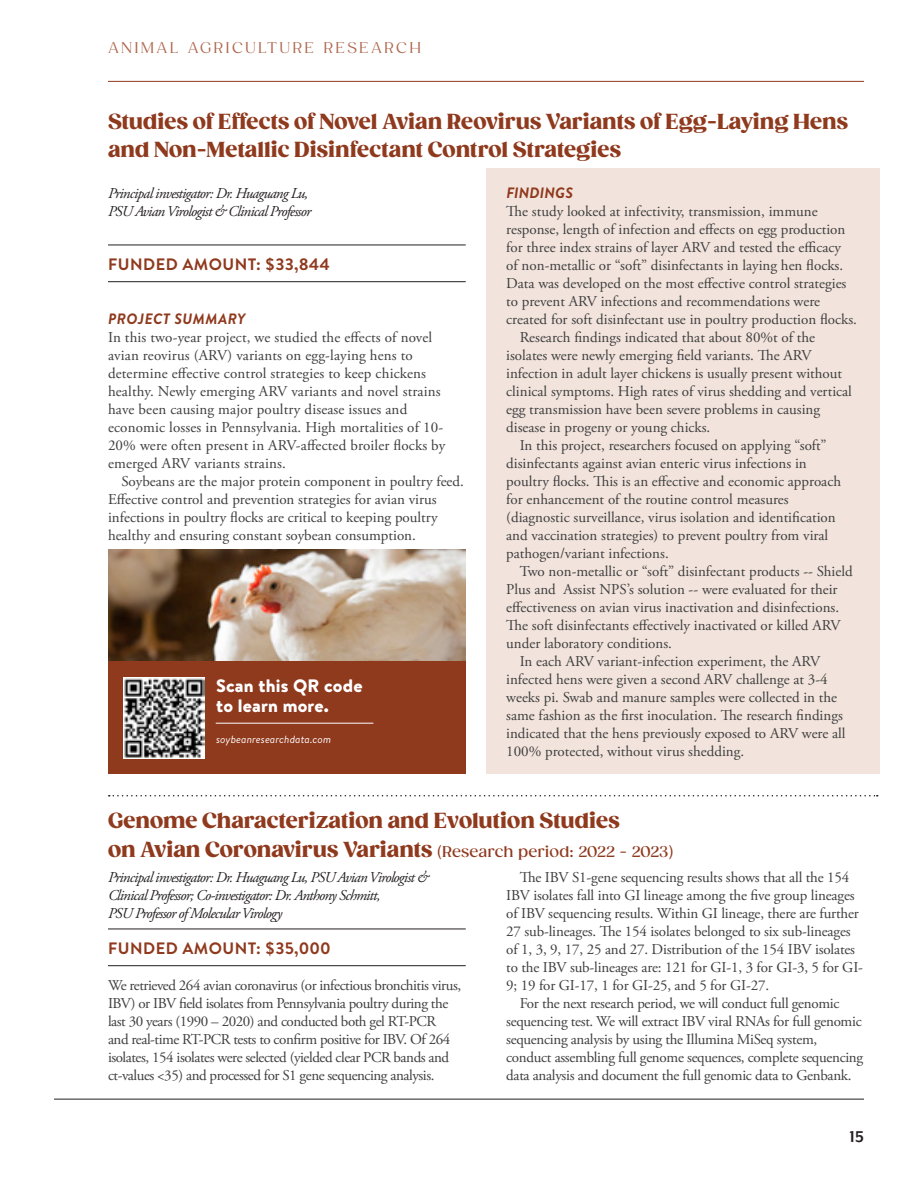
<style>
.page{position:relative;width:918px;height:1188px;background:#fff}
.page>*{position:absolute;margin:0;border:0;box-sizing:border-box;transform-origin:0 0}
.t1{font:900 21px/28.5px "Gazpacho";color:#8f391d}
.t2{font:900 18px/19.5px "Brandon Text";letter-spacing:.01em;color:#fff}
.t3{font:700 18px "Mr Eaves Mod OT";color:#231f20}
.t4{font:700 16.5px "Brandon Text";letter-spacing:.03em;color:#8f391d}
.t5{font:15px/18px "Adobe Garamond Pro";color:#3e3e3f}
.t6{font:15px/18px "Adobe Garamond Pro";letter-spacing:-.03em;color:#3e3e3f}
.t7{font:15px/18px "Adobe Garamond Pro";letter-spacing:-.02em;color:#3e3e3f}
.t8{font:italic 15px/18px "Adobe Garamond Pro";letter-spacing:-.05em;color:#231f20}
.t9{font:15px "Gazpacho";letter-spacing:.15em;color:#af684e}
.t10{font:italic 700 15px "Brandon Text";letter-spacing:.03em;color:#8f391d}
.t11{font:italic 10.5px "Brandon Text";letter-spacing:.01em;color:#fff}
.s1{font-family:"Brandon Text";font-weight:700;font-style:italic;color:#8f391d}
.s2{font-weight:500;font-size:15px}
</style>
<div class="page">
<hr style="left:54px;top:1099px;width:810px;height:1px;background:#231f20">
<div style="left:486px;top:168px;width:393px;height:606px;background:#f2e4dc"></div>
<img style="left:108px;top:549px;width:358px;height:113px">
<hr style="left:108px;top:965px;width:358px;height:1px;background:#231f20">
<hr style="left:108px;top:929px;width:358px;height:1px;background:#231f20">
<hr style="left:108px;top:281px;width:358px;height:1px;background:#231f20">
<hr style="left:108px;top:245px;width:358px;height:1px;background:#231f20">
<hr style="left:108px;top:81px;width:756px;height:1px;background:#8f391d">
<div style="left:108px;top:662px;width:358px;height:112px;background:#8f391d"></div>
<img style="left:124px;top:677px;width:81px;height:81px">
<hr style="left:216px;top:723px;width:157px;height:1px;background:#fff">
<svg style="left:109px;top:795px;width:769px;height:1px"></svg>
<p class="t9" style="left:108px;top:39px;width:315px">ANIMAL AGRICULTURE RESEARCH</p>
<p class="t1" style="left:108px;top:107px;width:742px">Studies of Effects of Novel Avian Reovirus Variants of Egg-Laying Hens and Non-Metallic Disinfectant Control Strategies</p>
<p class="t8" style="left:108px;top:185px;width:205px">Principal investigator: Dr. Huaguang Lu,<br>PSU Avian Virologist &amp; Clinical Professor</p>
<p class="t4" style="left:108px;top:253px;width:223px">FUNDED AMOUNT: $33,844</p>
<p class="t5" style="left:506px;top:185px;width:352px"><span class="s1">FINDINGS<br></span>The study looked at infectivity, transmission, immune response, length of infection and effects on egg production for three index strains of layer ARV and tested the efficacy<br>of non-metallic or “soft” disinfectants in laying hen flocks.<br>Data was developed on the most effective control strategies to prevent ARV infections and recommendations were created for soft disinfectant use in poultry production flocks.</p>
<p class="t5" style="left:506px;top:329px;width:347px;text-indent:14px">Research findings indicated that about 80%t of the isolates were newly emerging field variants. The ARV infection in adult layer chickens is usually present without clinical symptoms. High rates of virus shedding and vertical egg transmission have been severe problems in causing disease in progeny or young chicks.</p>
<p class="t5" style="left:506px;top:437px;width:336px;text-indent:14px">In this project, researchers focused on applying “soft” disinfectants against avian enteric virus infections in poultry flocks. This is an effective and economic approach for enhancement of the routine control measures (diagnostic surveillance, virus isolation and identification and vaccination strategies) to prevent poultry from viral pathogen/variant infections.</p>
<p class="t5" style="left:506px;top:563px;width:348px;text-indent:14px">Two non-metallic or “soft” disinfectant products -- Shield Plus and Assist NPS’s solution -- were evaluated for their effectiveness on avian virus inactivation and disinfections.<br>The soft disinfectants effectively inactivated or killed ARV under laboratory conditions.</p>
<p class="t5" style="left:506px;top:653px;width:341px;text-indent:14px">In each ARV variant-infection experiment, the ARV infected hens were given a second ARV challenge at 3-4 weeks pi. Swab and manure samples were collected in the same fashion as the first inoculation. The research findings indicated that the hens previously exposed to ARV were all 100% protected, without virus shedding.</p>
<p class="t10" style="left:108px;top:308px;width:139px">PROJECT SUMMARY</p>
<p class="t5" style="left:108px;top:329px;width:339px">In this two-year project, we studied the effects of novel avian reovirus (ARV) variants on egg-laying hens to determine effective control strategies to keep chickens healthy. Newly emerging ARV variants and novel strains have been causing major poultry disease issues and economic losses in Pennsylvania. High mortalities of 10- 20% were often present in ARV-affected broiler flocks by emerged ARV variants strains.</p>
<p class="t5" style="left:108px;top:473px;width:357px;text-indent:14px">Soybeans are the major protein component in poultry feed.<br>Effective control and prevention strategies for avian virus infections in poultry flocks are critical to keeping poultry healthy and ensuring constant soybean consumption.</p>
<p class="t2" style="left:216px;top:676px;width:148px">Scan this QR code to learn more.</p>
<p class="t11" style="left:216px;top:732px;width:117px">soybeanresearchdata.com</p>
<p class="t1" style="left:108px;top:807px;width:567px">Genome Characterization and Evolution Studies<br>on Avian Coronavirus Variants <span class="s2">(Research period: 2022 - 2023)</span></p>
<p class="t8" style="left:108px;top:869px;width:322px">Principal investigator: Dr. Huaguang Lu, PSU Avian Virologist &amp;<br>Clinical Professor; Co-investigator: Dr. Anthony Schmitt,<br>PSU Professor of Molecular Virology</p>
<p class="t4" style="left:108px;top:937px;width:224px">FUNDED AMOUNT: $35,000</p>
<p class="t6" style="left:108px;top:977px;width:355px">We retrieved 264 avian coronavirus (or infectious bronchitis virus, IBV) or IBV field isolates from Pennsylvania poultry during the last 30 years (1990 – 2020) and conducted both gel RT-PCR<br>and real-time RT-PCR tests to confirm positive for IBV. Of 264 isolates, 154 isolates were selected (yielded clear PCR bands and ct-values &lt;35) and processed for S1 gene sequencing analysis.</p>
<p class="t5" style="left:506px;top:869px;width:358px;text-indent:14px">The IBV S1-gene sequencing results shows that all the 154<br>IBV isolates fall into GI lineage among the five group lineages of IBV sequencing results. Within GI lineage, there are further 27 sub-lineages. The 154 isolates belonged to six sub-lineages of 1, 3, 9, 17, 25 and 27. Distribution of the 154 IBV isolates to the IBV sub-lineages are: 121 for GI-1, 3 for GI-3, 5 for GI-9; 19 for GI-17, 1 for GI-25, and 5 for GI-27.</p>
<p class="t7" style="left:506px;top:995px;width:358px;text-indent:14px">For the next research period, we will conduct full genomic sequencing test. We will extract IBV viral RNAs for full genomic sequencing analysis by using the Illumina MiSeq system, conduct assembling full genome sequences, complete sequencing data analysis and document the full genomic data to Genbank.</p>
<p class="t3" style="left:850px;top:1126px;width:16px">15</p>
</div>
